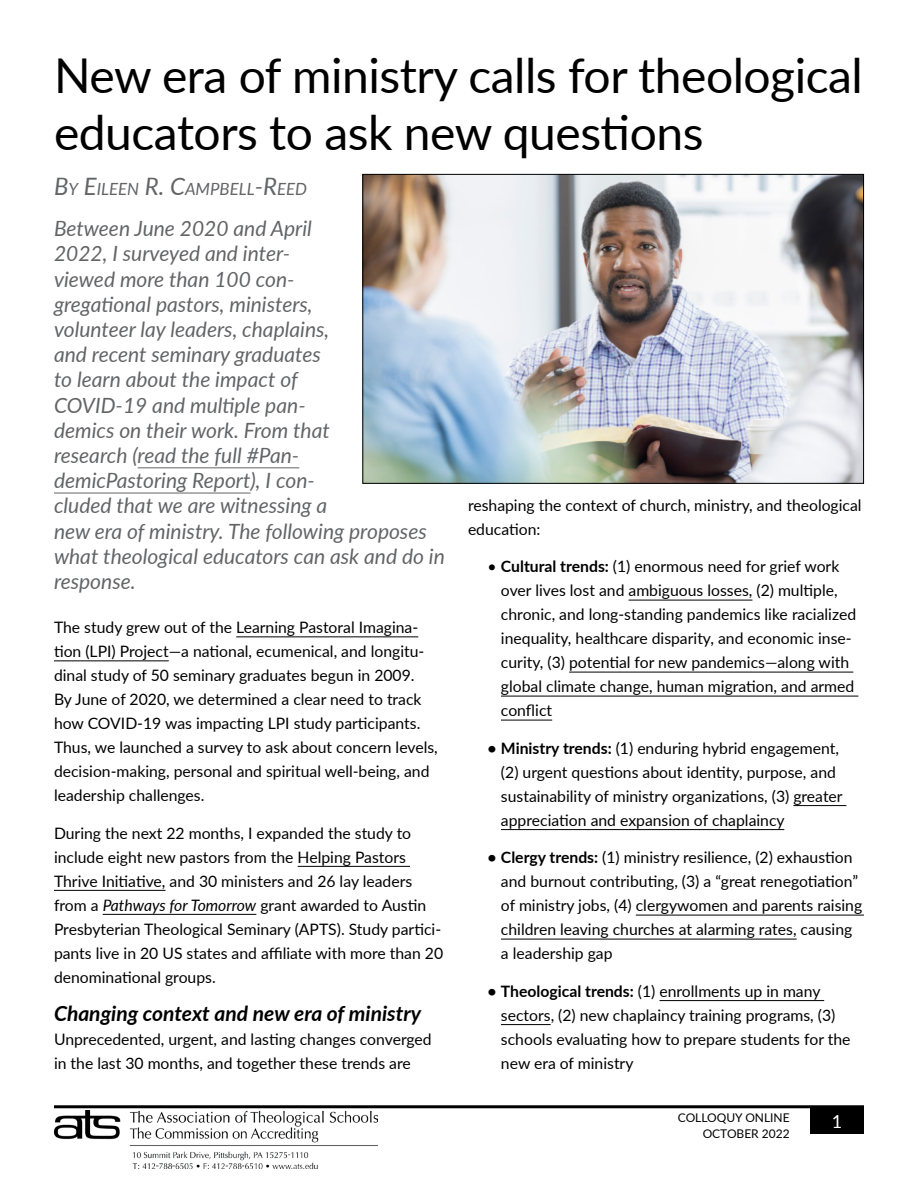
<style>
.page{position:relative;width:918px;height:1188px;background:#fff}
.page>*{position:absolute;margin:0;border:0;box-sizing:border-box;transform-origin:0 0}
.t1{font:48px/57.6px "Lato";letter-spacing:-.01em;color:#000}
.t2{font:italic 21px/25.2px "Lato";color:#636466}
.t3{font:italic 700 21px "Lato";color:#000}
.t4{font:18px "Lato";color:#fff}
.t5{font:italic 16.8px "Lato";color:#636466}
.t6{font:15.75px/24px "Lato";color:#000}
.t7{font:12px/16.5px "Lato";color:#000;text-align:right}
.s1{font-size:24px}
.s2{font-style:italic}
.s3{font-weight:700}
</style>
<div class="page">
<div style="left:810px;top:1107px;width:54px;height:27px;background:#000"></div>
<hr style="left:54px;top:1105px;width:810px;height:3px;background:#000">
<img style="left:54px;top:1110px;width:324px;height:59px">
<hr style="left:138px;top:467px;width:161px;height:1px;background:#636466">
<hr style="left:54px;top:493px;width:197px;height:1px;background:#636466">
<hr style="left:236px;top:637px;width:182px;height:1px;background:#000">
<hr style="left:54px;top:661px;width:115px;height:1px;background:#000">
<hr style="left:298px;top:866px;width:112px;height:1px;background:#000">
<hr style="left:54px;top:890px;width:112px;height:1px;background:#000">
<hr style="left:103px;top:914px;width:153px;height:1px;background:#000">
<hr style="left:629px;top:600px;width:123px;height:1px;background:#000">
<hr style="left:569px;top:672px;width:284px;height:1px;background:#000">
<hr style="left:501px;top:696px;width:357px;height:1px;background:#000">
<hr style="left:501px;top:720px;width:51px;height:1px;background:#000">
<hr style="left:793px;top:805px;width:53px;height:1px;background:#000">
<hr style="left:501px;top:829px;width:283px;height:1px;background:#000">
<hr style="left:636px;top:915px;width:228px;height:1px;background:#000">
<hr style="left:501px;top:939px;width:296px;height:1px;background:#000">
<hr style="left:660px;top:1000px;width:164px;height:1px;background:#000">
<hr style="left:501px;top:1024px;width:50px;height:1px;background:#000">
<img style="left:364px;top:176px;width:498px;height:306px">
<div style="left:362px;top:174px;width:502px;height:310px;border:1px solid #000"></div>
<h1 class="t1" style="left:54px;top:44px;width:810px">New era of ministry calls for theological educators to ask new questions</h1>
<p class="t5" style="left:54px;top:177px;width:255px"><span class="s1">B</span>Y <span class="s1">E</span>ILEEN <span class="s1">R. C</span>AMPBELL<span class="s1">-R</span>EED</p>
<p class="t2" style="left:54px;top:215px;width:392px">Between June 2020 and April<br>2022, I surveyed and inter-<br>viewed more than 100 con-<br>gregational pastors, ministers,<br>volunteer lay leaders, chaplains,<br>and recent seminary graduates<br>to learn about the impact of<br>COVID-19 and multiple pan-<br>demics on their work. From that<br>research (read the full #Pan-<br>demicPastoring Report), I con-<br>cluded that we are witnessing a<br>new era of ministry. The following proposes what theological educators can ask and do in response.</p>
<p class="t6" style="left:54px;top:615px;width:385px">The study grew out of the Learning Pastoral Imagina&shy;tion (LPI) Project—a national, ecumenical, and longitu&shy;dinal study of 50 seminary graduates begun in 2009.<br>By June of 2020, we determined a clear need to track how COVID-19 was impacting LPI study participants.<br>Thus, we launched a survey to ask about concern levels, decision-making, personal and spiritual well-being, and leadership challenges.</p>
<p class="t6" style="left:54px;top:820px;width:391px">During the next 22 months, I expanded the study to include eight new pastors from the Helping Pastors Thrive Initiative, and 30 ministers and 26 lay leaders from a <span class="s2">Pathways for Tomorrow</span> grant awarded to Austin Presbyterian Theological Seminary (APTS). Study partici&shy;pants live in 20 US states and affiliate with more than 20 denominational groups.</p>
<h2 class="t3" style="left:54px;top:998px;width:369px">Changing context and new era of ministry</h2>
<p class="t6" style="left:54px;top:1027px;width:379px">Unprecedented, urgent, and lasting changes converged in the last 30 months, and together these trends are</p>
<p class="t6" style="left:468px;top:493px;width:395px">reshaping the context of church, ministry, and theological education:</p>
<p class="t6" style="left:501px;top:554px;width:357px;text-indent:-13px">• <span class="s3">Cultural trends:</span> (1) enormous need for grief work over lives lost and ambiguous losses, (2) multiple, chronic, and long-standing pandemics like racialized inequality, healthcare disparity, and economic inse&shy;curity, (3) potential for new pandemics—along with global climate change, human migration, and armed conflict</p>
<p class="t6" style="left:501px;top:736px;width:343px;text-indent:-13px"><span class="s3">• Ministry trends:</span> (1) enduring hybrid engagement, (2) urgent questions about identity, purpose, and sustainability of ministry organizations, (3) greater appreciation and expansion of chaplaincy</p>
<p class="t6" style="left:501px;top:845px;width:363px;text-indent:-13px"><span class="s3">• Clergy trends:</span> (1) ministry resilience, (2) exhaustion and burnout contributing, (3) a “great renegotiation” of ministry jobs, (4) clergywomen and parents raising children leaving churches at alarming rates, causing a leadership gap</p>
<p class="t6" style="left:501px;top:979px;width:351px;text-indent:-13px"><span class="s3">• Theological trends:</span> (1) enrollments up in many sectors, (2) new chaplaincy training programs, (3) schools evaluating how to prepare students for the new era of ministry</p>
<p class="t7" style="left:678px;top:1108px;width:113px">COLLOQUY ONLINE<br>OCTOBER 2022</p>
<p class="t4" style="left:832px;top:1108px;width:12px">1</p>
</div>
